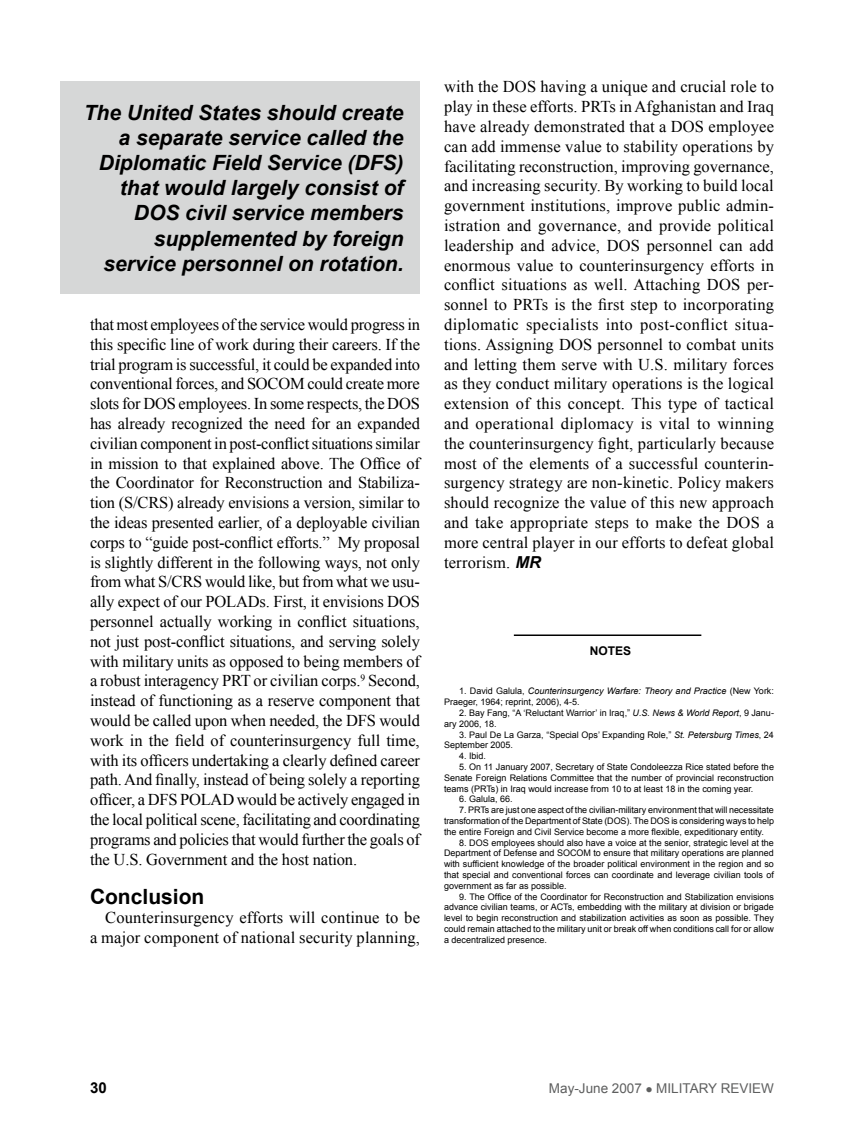
<style>
.page{position:relative;width:864px;height:1134px;background:#fff}
.page>*{position:absolute;margin:0;border:0;box-sizing:border-box;transform-origin:0 0}
.fob{font:italic 700 21px/25.2px "Arial";color:#000;text-align:right}
.subhead{font:700 21px "Arial";color:#000}
.fob-2{font:16.5px/19.8px "Times New Roman";letter-spacing:.01em;color:#000;text-align:justify}
.t1{font:700 15px "Arial";color:#000}
.t2{font:13.5px "Arial";color:#5e5f5f}
.bio{font:700 12px "Arial";color:#000}
.ftnote{font:9px/10.8px "Arial";color:#000;text-align:justify}
.s1{font-family:"Arial";font-weight:700;font-style:italic}
.s2{font-style:italic}
</style>
<div class="page">
<div style="left:60px;top:81px;width:360px;height:213px;background:#d6d7d7"></div>
<hr style="left:514px;top:634px;width:187px;height:2px;background:#000">
<p class="fob" style="left:84px;top:100px;width:321px">The United States should create a separate service called the<br>Diplomatic Field Service (DFS) that would largely consist of<br>DOS civil service members supplemented by foreign service personnel on rotation.</p>
<p class="fob-2" style="left:90px;top:314px;width:332px">that most employees of the service would progress in this specific line of work during their careers. If the trial program is successful, it could be expanded into conventional forces, and SOCOM could create more slots for DOS employees. In some respects, the DOS has already recognized the need for an expanded civilian component in post-conflict situations similar in mission to that explained above. The Office of the Coordinator for Reconstruction and Stabiliza&shy;tion (S/CRS) already envisions a version, similar to the ideas presented earlier, of a deployable civilian corps to “guide post-conflict efforts.” My proposal is slightly different in the following ways, not only from what S/CRS would like, but from what we usu&shy;ally expect of our POLADs. First, it envisions DOS personnel actually working in conflict situations, not just post-conflict situations, and serving solely with military units as opposed to being members of a robust interagency PRT or civilian corps.<sup>9</sup> Second, instead of functioning as a reserve component that would be called upon when needed, the DFS would work in the field of counterinsurgency full time, with its officers undertaking a clearly defined career path. And finally, instead of being solely a reporting officer, a DFS POLAD would be actively engaged in the local political scene, facilitating and coordinating programs and policies that would further the goals of the U.S. Government and the host nation.</p>
<p class="subhead" style="left:90px;top:882px;width:116px">Conclusion</p>
<p class="fob-2" style="left:90px;top:908px;width:332px;text-align:right">Counterinsurgency efforts will continue to be<br>a major component of national security planning,</p>
<p class="fob-2" style="left:444px;top:77px;width:332px">with the DOS having a unique and crucial role to play in these efforts. PRTs in Afghanistan and Iraq have already demonstrated that a DOS employee can add immense value to stability operations by facilitating reconstruction, improving governance, and increasing security. By working to build local government institutions, improve public admin&shy;istration and governance, and provide political leadership and advice, DOS personnel can add enormous value to counterinsurgency efforts in conflict situations as well. Attaching DOS per&shy;sonnel to PRTs is the first step to incorporating diplomatic specialists into post-conflict situa&shy;tions. Assigning DOS personnel to combat units and letting them serve with U.S. military forces as they conduct military operations is the logical extension of this concept. This type of tactical and operational diplomacy is vital to winning the counterinsurgency fight, particularly because most of the elements of a successful counterin&shy;surgency strategy are non-kinetic. Policy makers should recognize the value of this new approach and take appropriate steps to make the DOS a more central player in our efforts to defeat global terrorism. <span class="s1">MR</span></p>
<p class="bio" style="left:590px;top:643px;width:43px">NOTES</p>
<p class="ftnote" style="left:444px;top:686px;width:332px;text-indent:15px">1. David Galula, <span class="s2">Counterinsurgency Warfare: Theory and Practice</span> (New York:<br>Praeger, 1964; reprint, 2006), 4-5.</p>
<p class="ftnote" style="left:444px;top:707px;width:331px;text-indent:15px">2. Bay Fang, “A ‘Reluctant Warrior’ in I raq,” <span class="s2">U.S. News &amp; World Report</span>, 9 Janu&shy;ary 2006, 18.</p>
<p class="ftnote" style="left:444px;top:729px;width:332px;text-indent:15px">3. Paul De La Garza, “Special Ops’ Expanding Role,” <span class="s2">St. Petersburg Times</span>, 24<br>September 2005.</p>
<p class="ftnote" style="left:459px;top:751px;width:29px">4. Ibid.</p>
<p class="ftnote" style="left:444px;top:761px;width:332px;text-indent:15px">5. On 11 January 2007, Secretary of State Condoleezza Rice stated before the Senate Foreign Relations Committee that the number of provincial reconstruction teams (PRTs) in I raq would increase from 10 to at least 18 in the coming year.</p>
<p class="ftnote" style="left:459px;top:794px;width:55px">6. Galula, 66.</p>
<p class="ftnote" style="left:444px;top:805px;width:332px;text-indent:15px">7. PRTs are just one aspect of the civilian-military environment that will necessitate transformation of the Department of State (DOS). The DOS is considering ways to help the entire Foreign and Civil Service become a more flexible, expeditionary entity.</p>
<p class="ftnote" style="left:444px;top:837px;width:332px;text-indent:15px">8. DOS employees should also have a voice at the senior, strategic level at the Department of Defense and SOCOM to ensure that military operations are planned with sufficient knowledge of the broader political environment in the region and so that special and conventional forces can coordinate and leverage civilian tools of government as far as possible.</p>
<p class="ftnote" style="left:444px;top:891px;width:332px;text-indent:15px">9. The Office of the Coordinator for Reconstruction and Stabilization envisions advance civilian teams, or ACTs, embedding with the military at division or brigade level to begin reconstruction and stabilization activities as soon as possible. They could remain attached to the military unit or break off when conditions call for or allow a decentralized presence.</p>
<p class="t1" style="left:90px;top:1078px;width:18px">30</p>
<p class="t2" style="left:549px;top:1080px;width:227px">May-June 2007 ● Military Review</p>
</div>
